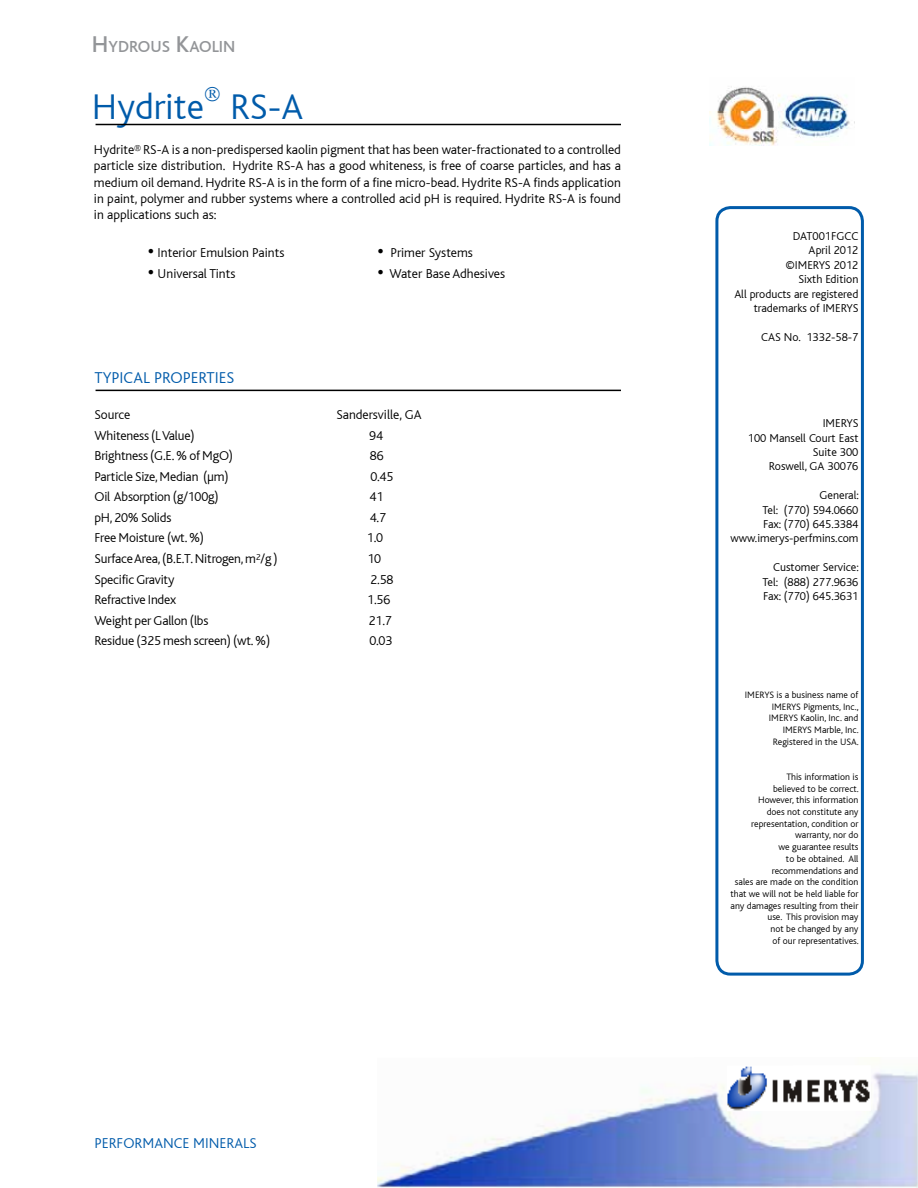
<style>
.page{position:relative;width:918px;height:1188px;background:#fff}
.page>*{position:absolute;margin:0;border:0;box-sizing:border-box;transform-origin:0 0}
.t1{font:300 37.5px "Bliss";color:#005baa}
.t2{font:500 16.8px "Bliss";color:#939598}
.t3{font:300 16.5px "Bliss";color:#005baa}
.t4{font:300 15px "Bliss";color:#005baa}
.t5{font:300 13.5px/16.2px "Bliss";letter-spacing:-.015em;color:#000;text-align:justify}
.t6{font:300 12px/14.4px "Bliss";color:#000;text-align:right}
.t7{font:300 9.75px/11.7px "Bliss";color:#000;text-align:right}
.s1{font-size:24px}
.s2{font-family:"Times New Roman";font-weight:400;font-size:18px}
</style>
<div class="page">
<div style="left:715px;top:206px;width:149px;height:770px;border:3px solid #005baa;border-radius:14px"></div>
<img style="left:377px;top:1072px;width:541px;height:116px">
<img style="left:727px;top:1066px;width:144px;height:45px">
<hr style="left:96px;top:390px;width:525px;height:1px;background:#000">
<hr style="left:96px;top:124px;width:525px;height:1px;background:#000">
<img style="left:709px;top:86px;width:141px;height:60px">
<p class="t2" style="left:92px;top:38px;width:145px"><span class="s1">H</span>YDROUS <span class="s1">K</span>AOLIN</p>
<h1 class="t1" style="left:92px;top:87px;width:213px">Hydrite RS-A</h1>
<p class="t5" style="left:94px;top:142px;width:529px">Hydrite RS-A is a non-predispersed kaolin pigment that has been water-fractionated to a controlled particle size distribution. Hydrite RS-A has a good whiteness, is free of coarse particles, and has a medium oil demand. Hydrite RS-A is in the form of a fine micro-bead. Hydrite RS-A finds application in paint, polymer and rubber systems where a controlled acid pH is required. Hydrite RS-A is found in applications such as:</p>
<p class="t5" style="left:148px;top:244px;width:138px"><span class="s2">•</span> Interior Emulsion Paints</p>
<p class="t5" style="left:377px;top:244px;width:97px"><span class="s2">•</span> Primer Systems</p>
<p class="t5" style="left:148px;top:266px;width:89px"><span class="s2">•</span> Universal Tints</p>
<p class="t5" style="left:377px;top:266px;width:129px"><span class="s2">•</span> Water Base Adhesives</p>
<p class="t3" style="left:94px;top:369px;width:141px">TYPICAL PROPERTIES</p>
<p class="t5" style="left:94px;top:407px;width:38px">Source</p>
<p class="t5" style="left:336px;top:407px;width:87px">Sandersville, GA</p>
<p class="t5" style="left:94px;top:427px;width:102px">Whiteness (L Value)</p>
<p class="t5" style="left:369px;top:427px;width:15px">94</p>
<p class="t5" style="left:94px;top:448px;width:140px">Brightness (G.E. % of MgO)</p>
<p class="t5" style="left:370px;top:448px;width:15px">86</p>
<p class="t5" style="left:94px;top:468px;width:136px">Particle Size, Median (µm)</p>
<p class="t5" style="left:370px;top:468px;width:25px">0.45</p>
<p class="t5" style="left:94px;top:489px;width:126px">Oil Absorption (g/100g)</p>
<p class="t5" style="left:370px;top:489px;width:15px">41</p>
<p class="t5" style="left:94px;top:510px;width:79px">pH, 20% Solids</p>
<p class="t5" style="left:370px;top:510px;width:18px">4.7</p>
<p class="t5" style="left:94px;top:530px;width:111px">Free Moisture (wt. %)</p>
<p class="t5" style="left:367px;top:530px;width:18px">1.0</p>
<p class="t5" style="left:94px;top:551px;width:185px">Surface Area, (B.E.T. Nitrogen, m<sup>2</sup>/g )</p>
<p class="t5" style="left:367px;top:551px;width:15px">10</p>
<p class="t5" style="left:95px;top:571px;width:82px">Specific Gravity</p>
<p class="t5" style="left:370px;top:571px;width:25px">2.58</p>
<p class="t5" style="left:95px;top:592px;width:83px">Refractive Index</p>
<p class="t5" style="left:367px;top:592px;width:25px">1.56</p>
<p class="t5" style="left:95px;top:612px;width:115px">Weight per Gallon (lbs</p>
<p class="t5" style="left:369px;top:612px;width:25px">21.7</p>
<p class="t5" style="left:95px;top:633px;width:177px">Residue (325 mesh screen) (wt. %)</p>
<p class="t5" style="left:369px;top:633px;width:25px">0.03</p>
<p class="t4" style="left:94px;top:1135px;width:164px">PERFORMANCE MINERALS</p>
<p class="t6" style="left:734px;top:229px;width:126px">DAT001FGCC<br>April 2012<br>©IMERYS 2012<br>Sixth Edition<br>All products are registered trademarks of IMERYS</p>
<p class="t6" style="left:761px;top:330px;width:99px">CAS No. 1332-58-7</p>
<p class="t6" style="left:748px;top:416px;width:112px">IMERYS<br>100 Mansell Court East<br>Suite 300<br>Roswell, GA 30076</p>
<p class="t6" style="left:730px;top:488px;width:130px">General:<br>Tel: (770) 594.0660<br>Fax: (770) 645.3384 www.imerys-perfmins.com</p>
<p class="t6" style="left:763px;top:560px;width:98px;text-align:justify;text-indent:11px">Customer Service:<br>Tel: (888) 277.9636<br>Fax: (770) 645.3631</p>
<p class="t7" style="left:745px;top:689px;width:115px">IMERYS is a business name of<br>IMERYS Pigments, Inc.,<br>IMERYS Kaolin, Inc. and<br>IMERYS Marble, Inc.<br>Registered in the USA.</p>
<p class="t7" style="left:730px;top:771px;width:130px">This information is<br>believed to be correct.<br>However, this information<br>does not constitute any representation, condition or warranty, nor do<br>we guarantee results<br>to be obtained. All recommendations and<br>sales are made on the condition that we will not be held liable for any damages resulting from their use. This provision may<br>not be changed by any<br>of our representatives.</p>
</div>
